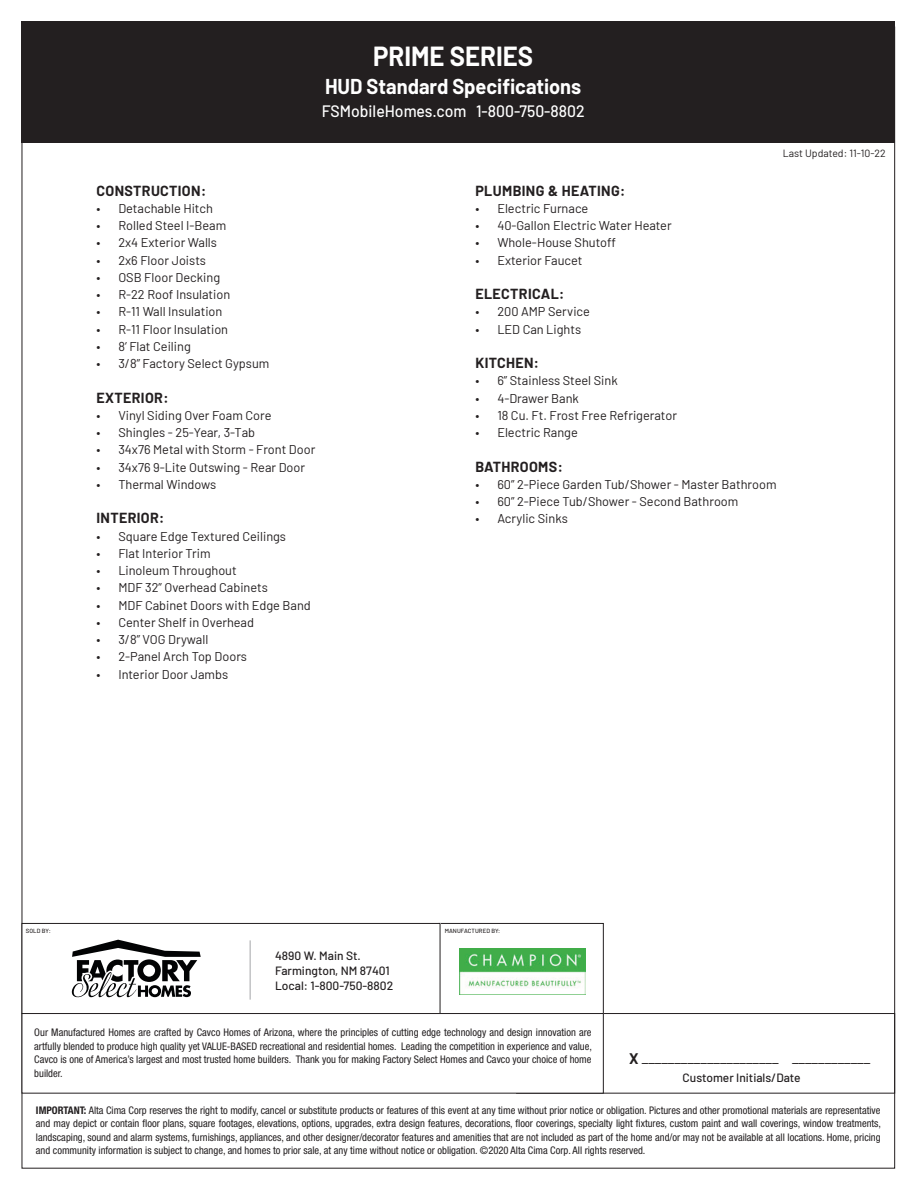
<style>
.page{position:relative;width:918px;height:1188px;background:#fff}
.page>*{position:absolute;margin:0;border:0;box-sizing:border-box;transform-origin:0 0}
.t1{font:700 27px "Barlow";color:#fff;scale:.95 1}
.t2{font:700 21px "Barlow";color:#fff;scale:.95 1}
.t3{font:500 16.5px "Barlow";color:#fff;scale:.95 1}
.t4{font:15px "Barlow";color:#231f20}
.Headers{font:700 14.25px "Barlow";letter-spacing:.025em;color:#231f20}
.t5{font:12.75px "Barlow";color:#231f20}
.t6{font:500 12px "Barlow";color:#231f20}
.heading_new{font:condensed 10.5px/13.5px "Helvetica Neue LT Std";color:#231f20;text-align:justify}
.t7{font:10.5px "Barlow";color:#231f20}
.t8{font:500 6px "Barlow";letter-spacing:.01em;color:#231f20}
.s1{font-weight:700}
</style>
<div class="page">
<div style="left:438px;top:923px;width:166px;height:91px;border:1px solid #231f20"></div>
<div style="left:22px;top:923px;width:418px;height:91px;border:1px solid #231f20"></div>
<div style="left:22px;top:21px;width:873px;height:122px;background:#231f20"></div>
<hr style="left:250px;top:940px;width:1px;height:60px;background:#a4a6a9">
<div style="left:516px;top:1013px;width:379px;height:81px;border:1px solid #231f20"></div>
<svg style="left:72px;top:940px;width:129px;height:57px"></svg>
<img style="left:459px;top:948px;width:126px;height:47px">
<div style="left:22px;top:1014px;width:581px;height:79px;background:#fff"></div>
<div style="left:22px;top:1013px;width:582px;height:81px;border:1px solid #231f20"></div>
<p class="t1" style="left:373px;top:36px;width:170px">PRIME SERIES</p>
<p class="t2" style="left:325px;top:71px;width:271px">HUD Standard Specifications</p>
<p class="t3" style="left:322px;top:99px;width:278px">FSMobileHomes.com 1-800-750-8802</p>
<p class="Headers" style="left:96px;top:180px;width:111px">CONSTRUCTION:</p>
<p class="t5" style="left:96px;top:199px;width:118px">• Detachable Hitch</p>
<p class="t5" style="left:96px;top:216px;width:131px">• Rolled Steel I-Beam</p>
<p class="t5" style="left:96px;top:234px;width:122px">• 2x4 Exterior Walls</p>
<p class="t5" style="left:96px;top:251px;width:111px">• 2x6 Floor Joists</p>
<p class="t5" style="left:96px;top:268px;width:125px">• OSB Floor Decking</p>
<p class="t5" style="left:96px;top:285px;width:135px">• R-22 Roof Insulation</p>
<p class="t5" style="left:96px;top:303px;width:127px">• R-11 Wall Insulation</p>
<p class="t5" style="left:96px;top:320px;width:133px">• R-11 Floor Insulation</p>
<p class="t5" style="left:96px;top:337px;width:96px">• 8’ Flat Ceiling</p>
<p class="t5" style="left:96px;top:354px;width:174px">• 3/8” Factory Select Gypsum</p>
<p class="Headers" style="left:96px;top:387px;width:74px">EXTERIOR:</p>
<p class="t5" style="left:96px;top:406px;width:177px">• Vinyl Siding Over Foam Core</p>
<p class="t5" style="left:96px;top:423px;width:160px">• Shingles - 25-Year, 3-Tab</p>
<p class="t5" style="left:96px;top:441px;width:220px">• 34x76 Metal with Storm - Front Door</p>
<p class="t5" style="left:96px;top:458px;width:210px">• 34x76 9-Lite Outswing - Rear Door</p>
<p class="t5" style="left:96px;top:475px;width:121px">• Thermal Windows</p>
<p class="Headers" style="left:96px;top:508px;width:70px">INTERIOR:</p>
<p class="t5" style="left:96px;top:527px;width:191px">• Square Edge Textured Ceilings</p>
<p class="t5" style="left:96px;top:544px;width:116px">• Flat Interior Trim</p>
<p class="t5" style="left:96px;top:561px;width:142px">• Linoleum Throughout</p>
<p class="t5" style="left:96px;top:579px;width:173px">• MDF 32” Overhead Cabinets</p>
<p class="t5" style="left:96px;top:596px;width:216px">• MDF Cabinet Doors with Edge Band</p>
<p class="t5" style="left:96px;top:613px;width:159px">• Center Shelf in Overhead</p>
<p class="t5" style="left:96px;top:630px;width:113px">• 3/8” VOG Drywall</p>
<p class="t5" style="left:96px;top:648px;width:152px">• 2-Panel Arch Top Doors</p>
<p class="t5" style="left:96px;top:665px;width:133px">• Interior Door Jambs</p>
<p class="t7" style="left:783px;top:145px;width:105px">Last Updated: 11-10-22</p>
<p class="Headers" style="left:475px;top:180px;width:151px">PLUMBING &amp; HEATING:</p>
<p class="t5" style="left:475px;top:199px;width:114px">• Electric Furnace</p>
<p class="t5" style="left:475px;top:216px;width:198px">• 40-Gallon Electric Water Heater</p>
<p class="t5" style="left:475px;top:234px;width:142px">• Whole-House Shutoff</p>
<p class="t5" style="left:475px;top:251px;width:109px">• Exterior Faucet</p>
<p class="Headers" style="left:475px;top:283px;width:91px">ELECTRICAL:</p>
<p class="t5" style="left:475px;top:303px;width:116px">• 200 AMP Service</p>
<p class="t5" style="left:475px;top:320px;width:107px">• LED Can Lights</p>
<p class="Headers" style="left:475px;top:352px;width:65px">KITCHEN:</p>
<p class="t5" style="left:475px;top:372px;width:144px">• 6” Stainless Steel Sink</p>
<p class="t5" style="left:475px;top:389px;width:105px">• 4-Drawer Bank</p>
<p class="t5" style="left:475px;top:406px;width:203px">• 18 Cu. Ft. Frost Free Refrigerator</p>
<p class="t5" style="left:475px;top:423px;width:104px">• Electric Range</p>
<p class="Headers" style="left:475px;top:456px;width:89px">BATHROOMS:</p>
<p class="t5" style="left:475px;top:475px;width:303px">• 60” 2-Piece Garden Tub/Shower - Master Bathroom</p>
<p class="t5" style="left:475px;top:492px;width:265px">• 60” 2-Piece Tub/Shower - Second Bathroom</p>
<p class="t5" style="left:475px;top:510px;width:94px">• Acrylic Sinks</p>
<p class="t8" style="left:26px;top:926px;width:26px">SOLD BY:</p>
<p class="t8" style="left:445px;top:926px;width:57px">MANUFACTURED BY:</p>
<p class="t6" style="left:275px;top:947px;width:87px">4890 W. Main St.</p>
<p class="t6" style="left:275px;top:962px;width:116px">Farmington, NM 87401</p>
<p class="t6" style="left:275px;top:977px;width:120px">Local: 1-800-750-8802</p>
<p class="heading_new" style="left:34px;top:1026px;width:559px">Our Manufactured Homes are crafted by Cavco Homes of Arizona, where the principles of cutting edge technology and design innovation are artfully blended to produce high quality yet VALUE-BASED recreational and residential homes. Leading the competition in experience and value, Cavco is one of America’s largest and most trusted home builders. Thank you for making Factory Select Homes and Cavco your choice of home builder.</p>
<p class="t4" style="left:629px;top:1048px;width:243px"><span class="s1">X</span> _____________________ ____________</p>
<p class="t6" style="left:683px;top:1069px;width:119px">Customer Initials/Date</p>
<p class="heading_new" style="left:36px;top:1103px;width:847px"><span class="s1">IMPORTANT:</span> Alta Cima Corp reserves the right to modify, cancel or substitute products or features of this event at any time without prior notice or obligation. Pictures and other promotional materials are representative and may depict or contain floor plans, square footages, elevations, options, upgrades, extra design features, decorations, floor coverings, specialty light fixtures, custom paint and wall coverings, window treatments, landscaping, sound and alarm systems, furnishings, appliances, and other designer/decorator features and amenities that are not included as part of the home and/or may not be available at all locations. Home, pricing and community information is subject to change, and homes to prior sale, at any time without notice or obligation. ©2020 Alta Cima Corp. All rights reserved.</p>
</div>
